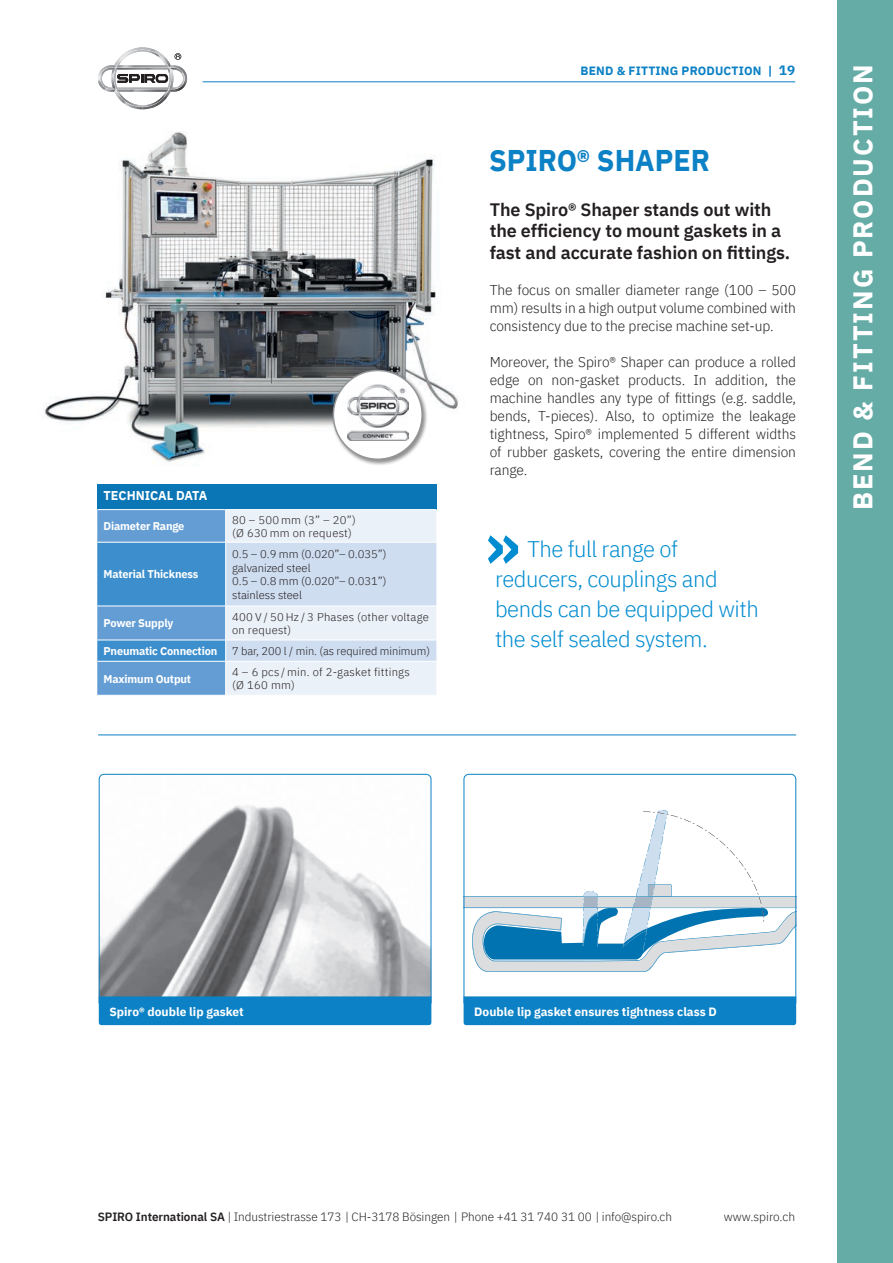
<style>
.page{position:relative;width:893px;height:1263px;background:#fff}
.page>*{position:absolute;margin:0;border:0;box-sizing:border-box;transform-origin:0 0}
.t1{font:700 30px "IBM Plex Sans";color:#0c81c5;scale:.95 1}
.t2{font:700 27px "IBM Plex Sans";letter-spacing:.075em;color:#fff}
.t3{font:300 22.5px/30px "IBM Plex Sans";letter-spacing:-.02em;color:#008cd0}
.t4{font:600 18px/21.6px "IBM Plex Sans";letter-spacing:-.005em;color:#231f20}
.t5{font:300 14.25px/18px "IBM Plex Sans";letter-spacing:-.005em;color:#231f20;text-align:justify}
.t6{font:700 12.75px "IBM Plex Sans";color:#fff}
.t7{font:300 12px "IBM Plex Sans";letter-spacing:-.005em;color:#231f20}
.t8{font:700 12px "IBM Plex Sans";color:#fff}
.t9{font:700 12px "IBM Plex Sans";letter-spacing:.015em;color:#0c81c5}
.t10{font:300 11.25px/13.5px "IBM Plex Sans";letter-spacing:.015em;color:#231f20}
.t11{font:300 11.25px/13.5px "IBM Plex Sans";letter-spacing:-.005em;color:#231f20}
.t12{font:700 11.25px "IBM Plex Sans";letter-spacing:-.015em;color:#fff}
.s1{font-size:13.5px}
.s2{font-weight:600}
</style>
<div class="page">
<img style="left:133px;top:47px;width:19px;height:2px">
<img style="left:131px;top:107px;width:23px;height:1px">
<hr style="left:203px;top:81px;width:592px;height:1px;background:#0c81c5">
<img style="left:44px;top:108px;width:414px;height:381px">
<svg style="left:98px;top:49px;width:89px;height:58px"></svg>
<div style="left:838px;top:0;width:55px;height:1263px;background:#66aca6"></div>
<div style="left:97px;top:484px;width:339px;height:26px;background:#0b76b5"></div>
<svg style="left:97px;top:510px;width:339px;height:185px;background:#aacae7"></svg>
<hr style="left:97px;top:661px;width:129px;height:1px;background:#fff">
<hr style="left:226px;top:661px;width:210px;height:1px;background:#fff">
<hr style="left:225px;top:661px;width:1px;height:34px;background:#fff">
<hr style="left:97px;top:509px;width:129px;height:1px;background:#fff">
<hr style="left:226px;top:509px;width:210px;height:1px;background:#fff">
<svg style="left:98px;top:773px;width:334px;height:231px"></svg>
<svg style="left:463px;top:773px;width:333px;height:231px"></svg>
<div style="left:99px;top:996px;width:332px;height:29px;background:#0c81c5"></div>
<div style="left:464px;top:996px;width:332px;height:29px;background:#0c81c5"></div>
<hr style="left:98px;top:734px;width:698px;height:1px;background:#0c81c5">
<div style="left:331px;top:369px;width:98px;height:97px;background:#231f20;opacity:.5"></div>
<div style="left:333px;top:370px;width:89px;height:89px;background:#fff;border-radius:50%"></div>
<div style="left:333px;top:370px;width:90px;height:90px;border:2px solid #939598;border-radius:50%"></div>
<svg style="left:343px;top:376px;width:79px;height:73px"></svg>
<img style="left:347px;top:384px;width:62px;height:57px">
<svg style="left:488px;top:535px;width:30px;height:29px"></svg>
<p class="t6" style="left:104px;top:486px;width:105px">TECHNICAL DATA</p>
<p class="t12" style="left:104px;top:517px;width:82px">Diameter Range</p>
<p class="t10" style="left:232px;top:512px;width:125px">80 – 500 mm (3” – 20”) (Ø 630 mm on request)</p>
<p class="t12" style="left:104px;top:565px;width:96px">Material Thickness</p>
<p class="t11" style="left:232px;top:546px;width:156px">0.5 – 0.9 mm (0.020”– 0.035”) galvanized steel</p>
<p class="t11" style="left:232px;top:573px;width:156px">0.5 – 0.8 mm (0.020”– 0.031”) stainless steel</p>
<p class="t12" style="left:104px;top:614px;width:71px">Power Supply</p>
<p class="t10" style="left:232px;top:609px;width:198px">400 V / 50 Hz / 3 Phases (other voltage on request)</p>
<p class="t12" style="left:104px;top:642px;width:115px">Pneumatic Connection</p>
<p class="t11" style="left:232px;top:643px;width:199px">7 bar, 200 l / min. (as required minimum)</p>
<p class="t12" style="left:104px;top:670px;width:89px">Maximum Output</p>
<p class="t10" style="left:232px;top:664px;width:179px">4 – 6 pcs / min. of 2-gasket fittings (Ø 160 mm)</p>
<p class="t9" style="left:581px;top:61px;width:216px">BEND &amp; FITTING PRODUCTION | <span class="s1">19</span></p>
<p class="t1" style="left:489px;top:137px;width:234px">SPIRO® SHAPER</p>
<p class="t4" style="left:490px;top:197px;width:302px">The Spiro® Shaper stands out with the efficiency to mount gaskets in a fast and accurate fashion on fittings.</p>
<p class="t5" style="left:490px;top:280px;width:308px">The focus on smaller diameter range (100 – 500 mm) results in a high output volume combined with consistency due to the precise machine set-up.</p>
<p class="t5" style="left:490px;top:352px;width:308px">Moreover, the Spiro® Shaper can produce a rolled edge on non-gasket products. In addition, the machine handles any type of fittings (e.g. saddle, bends, T-pieces). Also, to optimize the leakage tightness, Spiro® implemented 5 different widths of rubber gaskets, covering the entire dimension range.</p>
<p class="t3" style="left:495px;top:532px;width:265px;text-indent:33px">The full range of reducers, couplings and bends can be equipped with the self sealed system.</p>
<p class="t2" style="left:841px;top:510px;width:447px;rotate:-90deg">BEND &amp; FITTING PRODUCTION</p>
<p class="t8" style="left:109px;top:1002px;width:136px">Spiro® double lip gasket</p>
<p class="t8" style="left:474px;top:1002px;width:244px">Double lip gasket ensures tightness class D</p>
<p class="t7" style="left:98px;top:1208px;width:576px"><span class="s2">SPIRO International SA</span> | Industriestrasse 173 | CH-3178 Bösingen | Phone +41 31 740 31 00 | info@spiro.ch</p>
<p class="t7" style="left:724px;top:1208px;width:73px">www.spiro.ch</p>
</div>
